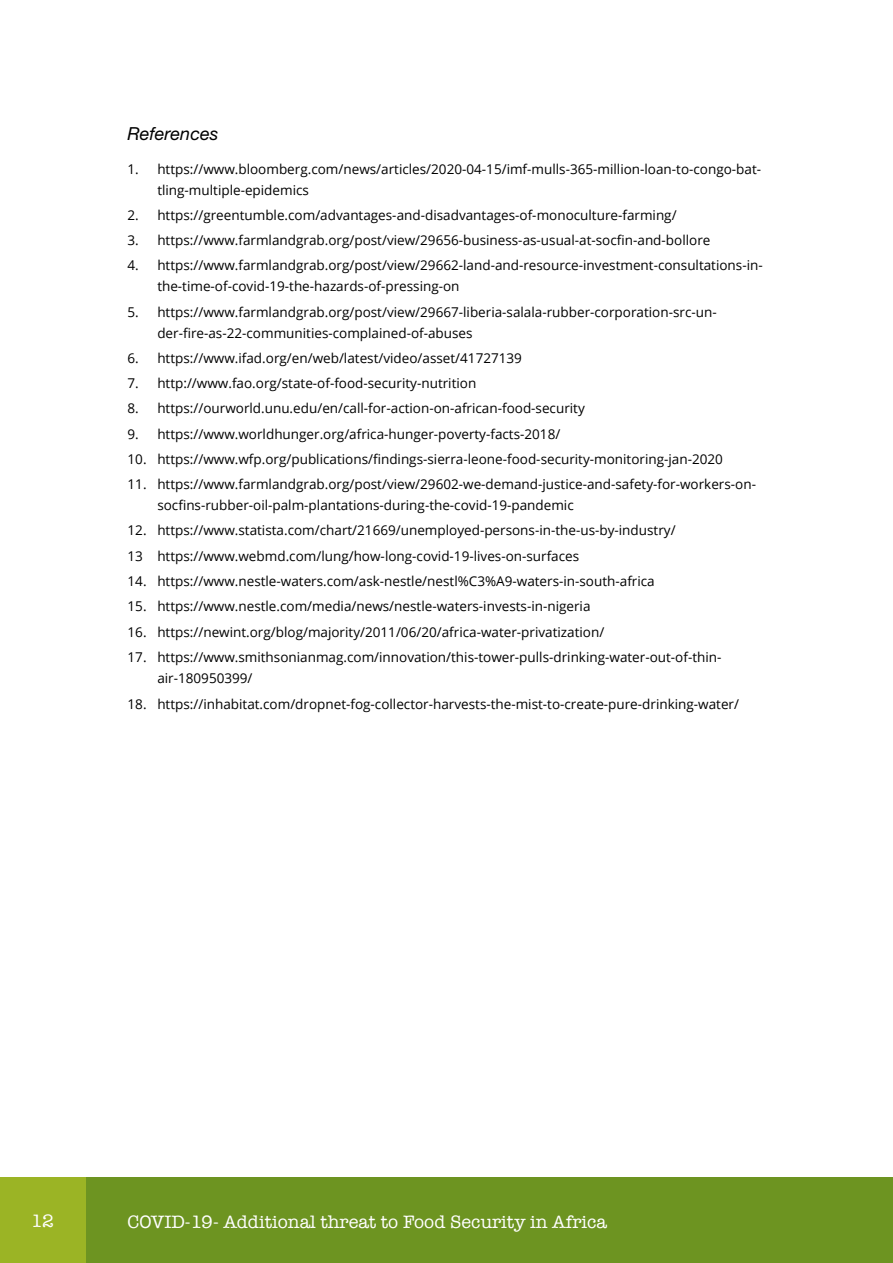
<style>
.page{position:relative;width:893px;height:1263px;background:#fff}
.page>*{position:absolute;margin:0;border:0;box-sizing:border-box;transform-origin:0 0}
.t1{font:18.45px "American Typewriter";color:#fff}
.t2{font:italic 18px "Helvetica Neue LT Std";color:#000}
.t3{font:13.5px/21px "Open Sans";color:#000}
</style>
<div class="page">
<div style="left:85px;top:1178px;width:808px;height:85px;background:#6d9421"></div>
<div style="left:0;top:1178px;width:85px;height:85px;background:#9bb425"></div>
<h2 class="t2" style="left:128px;top:123px;width:92px">References</h2>
<p class="t3" style="left:157px;top:158px;width:605px;text-indent:-30px">1. https://www.bloomberg.com/news/articles/2020-04-15/imf-mulls-365-million-loan-to-congo-bat&shy;tling-multiple-epidemics</p>
<p class="t3" style="left:128px;top:204px;width:551px">2. https://greentumble.com/advantages-and-disadvantages-of-monoculture-farming/</p>
<p class="t3" style="left:128px;top:229px;width:584px">3. https://www.farmlandgrab.org/post/view/29656-business-as-usual-at-socfin-and-bollore</p>
<p class="t3" style="left:157px;top:255px;width:607px;text-indent:-30px">4. https://www.farmlandgrab.org/post/view/29662-land-and-resource-investment-consultations-in&shy;the-time-of-covid-19-the-hazards-of-pressing-on</p>
<p class="t3" style="left:157px;top:301px;width:561px;text-indent:-30px">5. https://www.farmlandgrab.org/post/view/29667-liberia-salala-rubber-corporation-src-un&shy;der-fire-as-22-communities-complained-of-abuses</p>
<p class="t3" style="left:128px;top:347px;width:396px">6. https://www.ifad.org/en/web/latest/video/asset/41727139</p>
<p class="t3" style="left:128px;top:372px;width:350px">7. http://www.fao.org/state-of-food-security-nutrition</p>
<p class="t3" style="left:128px;top:398px;width:459px">8. https://ourworld.unu.edu/en/call-for-action-on-african-food-security</p>
<p class="t3" style="left:128px;top:423px;width:434px">9. https://www.worldhunger.org/africa-hunger-poverty-facts-2018/</p>
<p class="t3" style="left:128px;top:448px;width:597px">10. https://www.wfp.org/publications/findings-sierra-leone-food-security-monitoring-jan-2020</p>
<p class="t3" style="left:157px;top:473px;width:600px;text-indent:-30px">11. https://www.farmlandgrab.org/post/view/29602-we-demand-justice-and-safety-for-workers-on&shy;socfins-rubber-oil-palm-plantations-during-the-covid-19-pandemic</p>
<p class="t3" style="left:128px;top:518px;width:550px;line-height:25.2px">12. https://www.statista.com/chart/21669/unemployed-persons-in-the-us-by-industry/<br>13 https://www.webmd.com/lung/how-long-covid-19-lives-on-surfaces</p>
<p class="t3" style="left:128px;top:570px;width:529px">14. https://www.nestle-waters.com/ask-nestle/nestl%C3%A9-waters-in-south-africa</p>
<p class="t3" style="left:128px;top:595px;width:464px">15. https://www.nestle.com/media/news/nestle-waters-invests-in-nigeria</p>
<p class="t3" style="left:128px;top:621px;width:478px">16. https://newint.org/blog/majority/2011/06/20/africa-water-privatization/</p>
<p class="t3" style="left:157px;top:646px;width:566px;text-indent:-30px">17. https://www.smithsonianmag.com/innovation/this-tower-pulls-drinking-water-out-of-thin&shy;air-180950399/</p>
<p class="t3" style="left:128px;top:693px;width:613px">18. https://inhabitat.com/dropnet-fog-collector-harvests-the-mist-to-create-pure-drinking-water/</p>
<h1 class="t1" style="left:31px;top:1206px;width:24px">12</h1>
<h1 class="t1" style="left:128px;top:1208px;width:481px">COVID-19- Additional threat to Food Security in Africa</h1>
</div>
